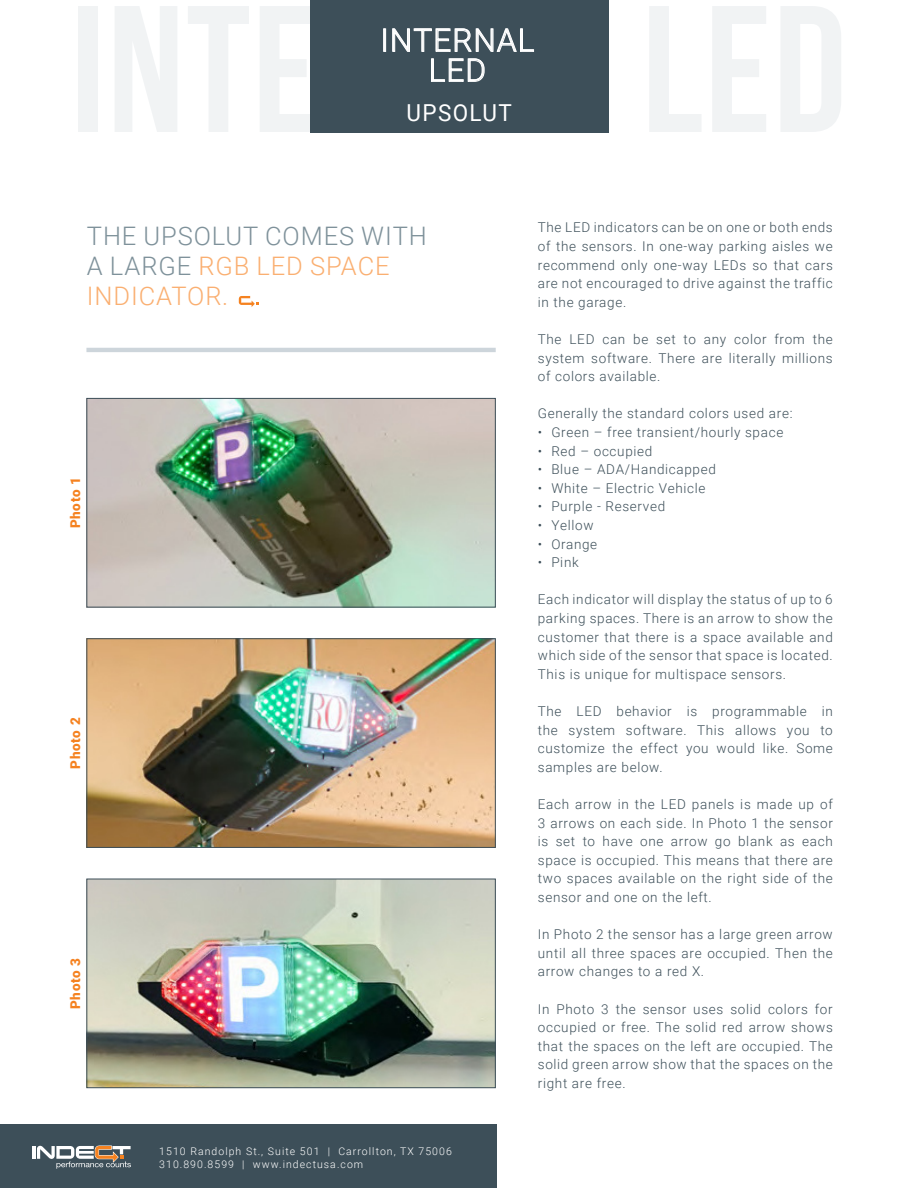
<style>
.page{position:relative;width:918px;height:1188px;background:#fff}
.page>*{position:absolute;margin:0;border:0;box-sizing:border-box;transform-origin:0 0}
.t1{font:300 31.5px "Roboto";letter-spacing:.035em;color:#fff}
.t2{font:300 25.5px/30px "Roboto";letter-spacing:.035em;color:#7e919a}
.t3{font:23.4px "Roboto";letter-spacing:.06em;color:#fff;scale:.96 1}
.t4{font:300 13.5px/18.6px "Roboto";letter-spacing:.05em;color:#3d4f59;text-align:justify}
.t5{font:900 13.5px "Roboto";letter-spacing:.05em;color:#f58220}
.t6{font:300 10.5px "Roboto";letter-spacing:.1em;color:#fff}
.s1{color:#faaf71}
</style>
<div class="page">
<img style="left:88px;top:400px;width:406px;height:206px">
<div style="left:86px;top:398px;width:410px;height:210px;border:1px solid #3d4f59"></div>
<img style="left:88px;top:640px;width:406px;height:206px">
<div style="left:86px;top:638px;width:410px;height:210px;border:1px solid #3d4f59"></div>
<img style="left:88px;top:881px;width:406px;height:205px">
<div style="left:86px;top:879px;width:410px;height:209px;border:1px solid #3d4f59"></div>
<hr style="left:86px;top:348px;width:410px;height:4px;background:#cdd5db">
<div style="left:310px;top:0;width:298px;height:132px;background:#3d4f59"></div>
<div style="left:383px;top:28px;width:3px;height:24px;border:1px solid #fff"></div>
<svg style="left:392px;top:28px;width:142px;height:54px"></svg>
<div style="left:0;top:1124px;width:496px;height:64px;background:#3d4f59"></div>
<svg style="left:32px;top:1145px;width:99px;height:24px"></svg>
<svg style="left:239px;top:296px;width:20px;height:11px"></svg>
<p class="t1" style="left:380px;top:18px;width:155px">INTERNAL</p>
<p class="t1" style="left:429px;top:48px;width:59px">LED</p>
<p class="t3" style="left:407px;top:96px;width:111px">UPSOLUT</p>
<p class="t2" style="left:87px;top:220px;width:341px">THE UPSOLUT COMES WITH<br>A LARGE <span class="s1">RGB LED SPACE<br>INDICATOR.</span></p>
<p class="t5" style="left:66px;top:528px;width:53px;rotate:-90deg">Photo 1</p>
<p class="t5" style="left:66px;top:769px;width:53px;rotate:-90deg">Photo 2</p>
<p class="t5" style="left:66px;top:1009px;width:53px;rotate:-90deg">Photo 3</p>
<p class="t6" style="left:159px;top:1144px;width:294px">1510 Randolph St., Suite 501 | Carrollton, TX 75006</p>
<p class="t6" style="left:159px;top:1157px;width:205px">310.890.8599 | www.indectusa.com</p>
<p class="t4" style="left:538px;top:218px;width:297px">The LED indicators can be on one or both ends of the sensors. In one-way parking aisles we recommend only one-way LEDs so that cars are not encouraged to drive against the traffic in the garage.</p>
<p class="t4" style="left:538px;top:329px;width:297px">The LED can be set to any color from the system software. There are literally millions of colors available.</p>
<p class="t4" style="left:538px;top:404px;width:256px">Generally the standard colors used are:</p>
<p class="t4" style="left:538px;top:422px;width:247px">• Green – free transient/hourly space</p>
<p class="t4" style="left:538px;top:441px;width:116px">• Red – occupied</p>
<p class="t4" style="left:538px;top:460px;width:180px">• Blue – ADA/Handicapped</p>
<p class="t4" style="left:538px;top:478px;width:169px">• White – Electric Vehicle</p>
<p class="t4" style="left:538px;top:497px;width:129px">• Purple - Reserved</p>
<p class="t4" style="left:538px;top:515px;width:57px">• Yellow</p>
<p class="t4" style="left:538px;top:534px;width:61px">• Orange</p>
<p class="t4" style="left:538px;top:553px;width:42px">• Pink</p>
<p class="t4" style="left:538px;top:590px;width:297px">Each indicator will display the status of up to 6 parking spaces. There is an arrow to show the customer that there is a space available and which side of the sensor that space is located.<br>This is unique for multispace sensors.</p>
<p class="t4" style="left:538px;top:701px;width:297px">The LED behavior is programmable in the system software. This allows you to customize the effect you would like. Some samples are below.</p>
<p class="t4" style="left:538px;top:794px;width:297px">Each arrow in the LED panels is made up of 3 arrows on each side. In Photo 1 the sensor is set to have one arrow go blank as each space is occupied. This means that there are two spaces available on the right side of the sensor and one on the left.</p>
<p class="t4" style="left:538px;top:925px;width:297px">In Photo 2 the sensor has a large green arrow until all three spaces are occupied. Then the arrow changes to a red X.</p>
<p class="t4" style="left:538px;top:999px;width:297px">In Photo 3 the sensor uses solid colors for occupied or free. The solid red arrow shows that the spaces on the left are occupied. The solid green arrow show that the spaces on the right are free.</p>
</div>
